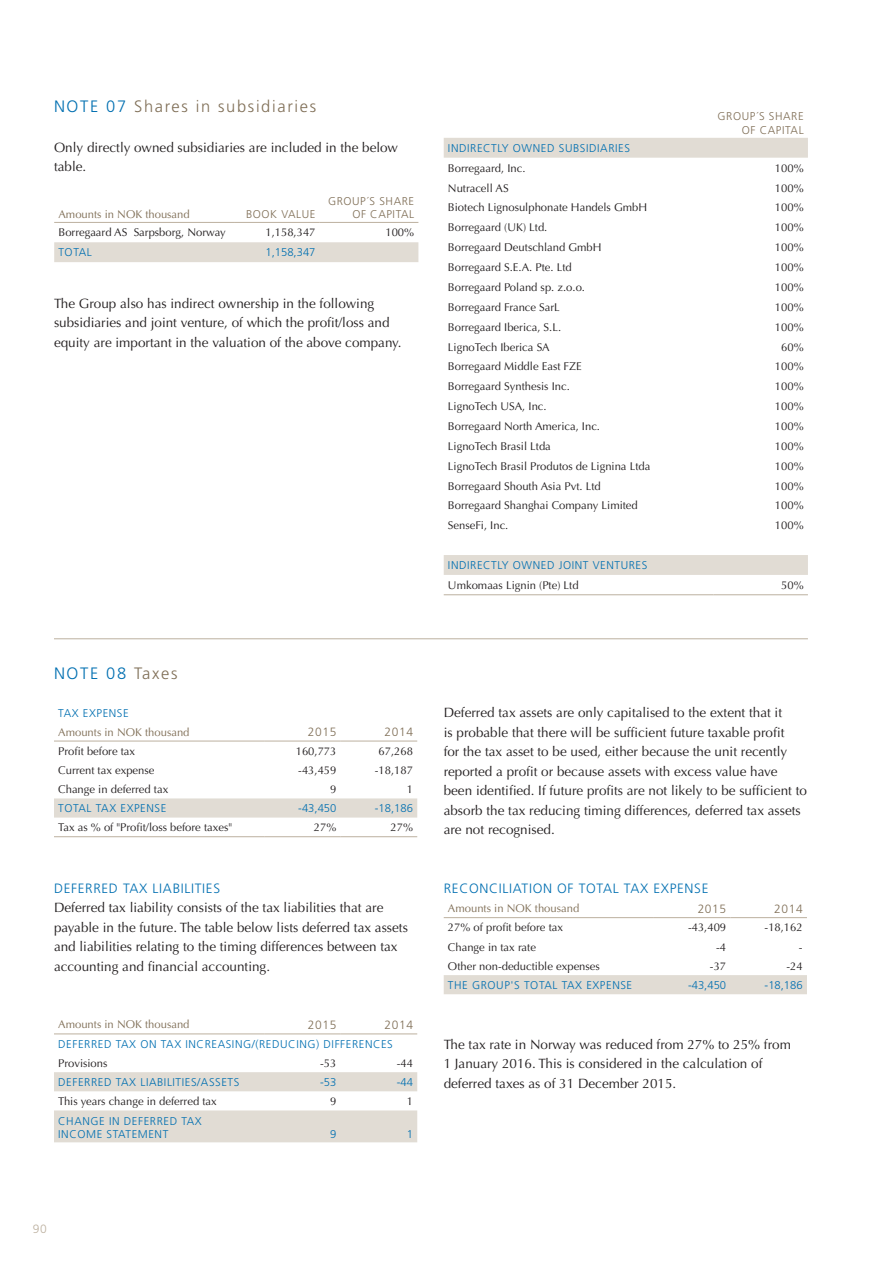
<style>
.page{position:relative;width:893px;height:1263px;background:#fff}
.page>*{position:absolute;margin:0;border:0;box-sizing:border-box;transform-origin:0 0}
.t1{font:300 16.5px "Frutiger";letter-spacing:.1em;color:#806f57}
.t2{font:300 16.5px "Frutiger";letter-spacing:.1em;color:#006fb1}
.t3{font:13.5px/19.5px "Optima";color:#231f20}
.t4{font:300 13.5px "Frutiger";letter-spacing:.05em;color:#006fb1}
.t5{font:300 12px "Frutiger";letter-spacing:.05em;color:#806f57}
.t6{font:300 12px "Frutiger";color:#bcb09f}
.t7{font:11.25px "Optima";color:#231f20}
.t8{font:300 11.25px/13.5px "Frutiger";letter-spacing:.05em;color:#006fb1}
.t9{font:11.25px "Optima";color:#806f57}
.t10{font:300 11.25px "Frutiger";letter-spacing:.05em;color:#806f57}
.s1{color:#006fb1}
.s2{color:#806f57}
</style>
<div class="page">
<div style="left:54px;top:242px;width:364px;height:20px;background:#e1dcd4"></div>
<hr style="left:54px;top:222px;width:181px;height:1px;background:#bcb09f">
<hr style="left:235px;top:222px;width:85px;height:1px;background:#bcb09f">
<hr style="left:320px;top:222px;width:98px;height:1px;background:#bcb09f">
<svg style="left:444px;top:138px;width:364px;height:437px"></svg>
<hr style="left:444px;top:594px;width:269px;height:1px;background:#bcb09f">
<hr style="left:713px;top:594px;width:95px;height:1px;background:#bcb09f">
<hr style="left:54px;top:638px;width:754px;height:1px;background:#bcb09f">
<div style="left:54px;top:798px;width:363px;height:19px;background:#e1dcd4"></div>
<hr style="left:54px;top:741px;width:210px;height:1px;background:#bcb09f">
<hr style="left:264px;top:741px;width:77px;height:1px;background:#bcb09f">
<hr style="left:341px;top:741px;width:76px;height:1px;background:#bcb09f">
<hr style="left:54px;top:836px;width:210px;height:1px;background:#bcb09f">
<hr style="left:264px;top:836px;width:77px;height:1px;background:#bcb09f">
<hr style="left:341px;top:836px;width:76px;height:1px;background:#bcb09f">
<svg style="left:54px;top:1072px;width:363px;height:70px"></svg>
<hr style="left:54px;top:1034px;width:210px;height:1px;background:#bcb09f">
<hr style="left:264px;top:1034px;width:77px;height:1px;background:#bcb09f">
<hr style="left:341px;top:1034px;width:76px;height:1px;background:#bcb09f">
<div style="left:444px;top:975px;width:363px;height:19px;background:#e1dcd4"></div>
<hr style="left:444px;top:917px;width:210px;height:1px;background:#bcb09f">
<hr style="left:654px;top:917px;width:76px;height:1px;background:#bcb09f">
<hr style="left:730px;top:917px;width:77px;height:1px;background:#bcb09f">
<p class="t1" style="left:54px;top:97px;width:264px"><span class="s1">NOTE 07</span> Shares in subsidiaries</p>
<p class="t3" style="left:54px;top:137px;width:346px">Only directly owned subsidiaries are included in the below table.</p>
<p class="t9" style="left:58px;top:208px;width:133px">Amounts in NOK thousand</p>
<p class="t10" style="left:246px;top:208px;width:71px">BOOK VALUE</p>
<p class="t10" style="left:328px;top:194px;width:88px">GROUP´S SHARE</p>
<p class="t10" style="left:352px;top:208px;width:63px">OF CAPITAL</p>
<p class="t7" style="left:58px;top:226px;width:169px">Borregaard AS Sarpsborg, Norway</p>
<p class="t7" style="left:265px;top:226px;width:52px">1,158,347</p>
<p class="t7" style="left:385px;top:226px;width:30px">100%</p>
<p class="t8" style="left:58px;top:246px;width:35px">TOTAL</p>
<p class="t8" style="left:265px;top:246px;width:52px">1,158,347</p>
<p class="t3" style="left:54px;top:293px;width:349px">The Group also has indirect ownership in the following subsidiaries and joint venture, of which the profit/loss and equity are important in the valuation of the above company.</p>
<p class="t2" style="left:54px;top:663px;width:125px">NOTE 08 <span class="s2">Taxes</span></p>
<p class="t8" style="left:58px;top:706px;width:72px">TAX EXPENSE</p>
<p class="t9" style="left:58px;top:725px;width:133px">Amounts in NOK thousand</p>
<p class="t5" style="left:308px;top:725px;width:30px">2015</p>
<p class="t5" style="left:384px;top:725px;width:30px">2014</p>
<p class="t7" style="left:58px;top:744px;width:78px">Profit before tax</p>
<p class="t7" style="left:296px;top:744px;width:42px">160,773</p>
<p class="t7" style="left:379px;top:744px;width:36px">67,268</p>
<p class="t7" style="left:58px;top:763px;width:98px">Current tax expense</p>
<p class="t7" style="left:298px;top:763px;width:40px">-43,459</p>
<p class="t7" style="left:375px;top:763px;width:40px">-18,187</p>
<p class="t7" style="left:58px;top:783px;width:112px">Change in deferred tax</p>
<p class="t7" style="left:330px;top:783px;width:8px">9</p>
<p class="t7" style="left:407px;top:783px;width:8px">1</p>
<p class="t8" style="left:58px;top:802px;width:110px">TOTAL TAX EXPENSE</p>
<p class="t8" style="left:298px;top:802px;width:40px">-43,450</p>
<p class="t8" style="left:375px;top:802px;width:40px">-18,186</p>
<p class="t7" style="left:58px;top:821px;width:175px">Tax as % of "Profit/loss before taxes"</p>
<p class="t7" style="left:314px;top:821px;width:24px">27%</p>
<p class="t7" style="left:390px;top:821px;width:24px">27%</p>
<p class="t4" style="left:54px;top:880px;width:168px">DEFERRED TAX LIABILITIES</p>
<p class="t3" style="left:54px;top:898px;width:355px">Deferred tax liability consists of the tax liabilities that are payable in the future. The table below lists deferred tax assets and liabilities relating to the timing differences between tax accounting and financial accounting.</p>
<p class="t9" style="left:58px;top:1018px;width:133px">Amounts in NOK thousand</p>
<p class="t5" style="left:308px;top:1018px;width:30px">2015</p>
<p class="t5" style="left:384px;top:1018px;width:30px">2014</p>
<p class="t8" style="left:58px;top:1037px;width:336px">DEFERRED TAX ON TAX INCREASING/(REDUCING) DIFFERENCES</p>
<p class="t7" style="left:58px;top:1056px;width:51px">Provisions</p>
<p class="t7" style="left:320px;top:1056px;width:18px">-53</p>
<p class="t7" style="left:397px;top:1056px;width:18px">-44</p>
<p class="t8" style="left:58px;top:1075px;width:183px">DEFERRED TAX LIABILITIES/ASSETS</p>
<p class="t8" style="left:320px;top:1075px;width:18px">-53</p>
<p class="t8" style="left:397px;top:1075px;width:18px">-44</p>
<p class="t7" style="left:58px;top:1095px;width:160px">This years change in deferred tax</p>
<p class="t7" style="left:330px;top:1095px;width:8px">9</p>
<p class="t7" style="left:407px;top:1095px;width:8px">1</p>
<p class="t8" style="left:58px;top:1114px;width:145px">CHANGE IN DEFERRED TAX<br>INCOME STATEMENT</p>
<p class="t8" style="left:330px;top:1127px;width:8px">9</p>
<p class="t8" style="left:407px;top:1127px;width:8px">1</p>
<p class="t10" style="left:718px;top:110px;width:88px">GROUP´S SHARE</p>
<p class="t10" style="left:742px;top:123px;width:63px">OF CAPITAL</p>
<p class="t8" style="left:448px;top:141px;width:184px">INDIRECTLY OWNED SUBSIDIARIES</p>
<p class="t7" style="left:448px;top:161px;width:79px">Borregaard, Inc.</p>
<p class="t7" style="left:775px;top:161px;width:30px">100%</p>
<p class="t7" style="left:448px;top:181px;width:62px">Nutracell AS</p>
<p class="t7" style="left:775px;top:181px;width:30px">100%</p>
<p class="t7" style="left:448px;top:201px;width:201px">Biotech Lignosulphonate Handels GmbH</p>
<p class="t7" style="left:775px;top:201px;width:30px">100%</p>
<p class="t7" style="left:448px;top:221px;width:101px">Borregaard (UK) Ltd.</p>
<p class="t7" style="left:775px;top:221px;width:30px">100%</p>
<p class="t7" style="left:448px;top:241px;width:155px">Borregaard Deutschland GmbH</p>
<p class="t7" style="left:775px;top:241px;width:30px">100%</p>
<p class="t7" style="left:448px;top:261px;width:125px">Borregaard S.E.A. Pte. Ltd</p>
<p class="t7" style="left:775px;top:261px;width:30px">100%</p>
<p class="t7" style="left:448px;top:281px;width:139px">Borregaard Poland sp. z.o.o.</p>
<p class="t7" style="left:775px;top:281px;width:30px">100%</p>
<p class="t7" style="left:448px;top:300px;width:113px">Borregaard France SarL</p>
<p class="t7" style="left:775px;top:300px;width:30px">100%</p>
<p class="t7" style="left:448px;top:320px;width:115px">Borregaard Iberica, S.L.</p>
<p class="t7" style="left:775px;top:320px;width:30px">100%</p>
<p class="t7" style="left:448px;top:340px;width:103px">LignoTech Iberica SA</p>
<p class="t7" style="left:781px;top:340px;width:24px">60%</p>
<p class="t7" style="left:448px;top:360px;width:135px">Borregaard Middle East FZE</p>
<p class="t7" style="left:775px;top:360px;width:30px">100%</p>
<p class="t7" style="left:448px;top:380px;width:123px">Borregaard Synthesis Inc.</p>
<p class="t7" style="left:775px;top:380px;width:30px">100%</p>
<p class="t7" style="left:448px;top:400px;width:100px">LignoTech USA, Inc.</p>
<p class="t7" style="left:775px;top:400px;width:30px">100%</p>
<p class="t7" style="left:448px;top:420px;width:154px">Borregaard North America, Inc.</p>
<p class="t7" style="left:775px;top:420px;width:30px">100%</p>
<p class="t7" style="left:448px;top:439px;width:104px">LignoTech Brasil Ltda</p>
<p class="t7" style="left:775px;top:439px;width:30px">100%</p>
<p class="t7" style="left:448px;top:459px;width:204px">LignoTech Brasil Produtos de Lignina Ltda</p>
<p class="t7" style="left:775px;top:459px;width:30px">100%</p>
<p class="t7" style="left:448px;top:479px;width:154px">Borregaard Shouth Asia Pvt. Ltd</p>
<p class="t7" style="left:775px;top:479px;width:30px">100%</p>
<p class="t7" style="left:448px;top:499px;width:191px">Borregaard Shanghai Company Limited</p>
<p class="t7" style="left:775px;top:499px;width:30px">100%</p>
<p class="t7" style="left:448px;top:519px;width:62px">SenseFi, Inc.</p>
<p class="t7" style="left:775px;top:519px;width:30px">100%</p>
<p class="t8" style="left:448px;top:559px;width:201px">INDIRECTLY OWNED JOINT VENTURES</p>
<p class="t7" style="left:448px;top:579px;width:132px">Umkomaas Lignin (Pte) Ltd</p>
<p class="t7" style="left:781px;top:579px;width:24px">50%</p>
<p class="t3" style="left:444px;top:703px;width:365px">Deferred tax assets are only capitalised to the extent that it<br>is probable that there will be sufficient future taxable profit<br>for the tax asset to be used, either because the unit recently reported a profit or because assets with excess value have been identified. If future profits are not likely to be sufficient to absorb the tax reducing timing differences, deferred tax assets are not recognised.</p>
<p class="t4" style="left:444px;top:880px;width:266px">RECONCILIATION OF TOTAL TAX EXPENSE</p>
<p class="t9" style="left:448px;top:902px;width:133px">Amounts in NOK thousand</p>
<p class="t5" style="left:698px;top:902px;width:30px">2015</p>
<p class="t5" style="left:774px;top:902px;width:30px">2014</p>
<p class="t7" style="left:448px;top:921px;width:117px">27% of profit before tax</p>
<p class="t7" style="left:688px;top:921px;width:40px">-43,409</p>
<p class="t7" style="left:765px;top:921px;width:40px">-18,162</p>
<p class="t7" style="left:448px;top:940px;width:90px">Change in tax rate</p>
<p class="t7" style="left:716px;top:940px;width:12px">-4</p>
<p class="t7" style="left:799px;top:940px;width:5px">-</p>
<p class="t7" style="left:448px;top:959px;width:153px">Other non-deductible expenses</p>
<p class="t7" style="left:710px;top:959px;width:18px">-37</p>
<p class="t7" style="left:786px;top:959px;width:18px">-24</p>
<p class="t8" style="left:448px;top:978px;width:186px">THE GROUP'S TOTAL TAX EXPENSE</p>
<p class="t8" style="left:688px;top:978px;width:40px">-43,450</p>
<p class="t8" style="left:765px;top:978px;width:40px">-18,186</p>
<p class="t3" style="left:444px;top:1034px;width:349px">The tax rate in Norway was reduced from 27% to 25% from<br>1 January 2016. This is considered in the calculation of deferred taxes as of 31 December 2015.</p>
<p class="t6" style="left:33px;top:1222px;width:15px">90</p>
</div>
